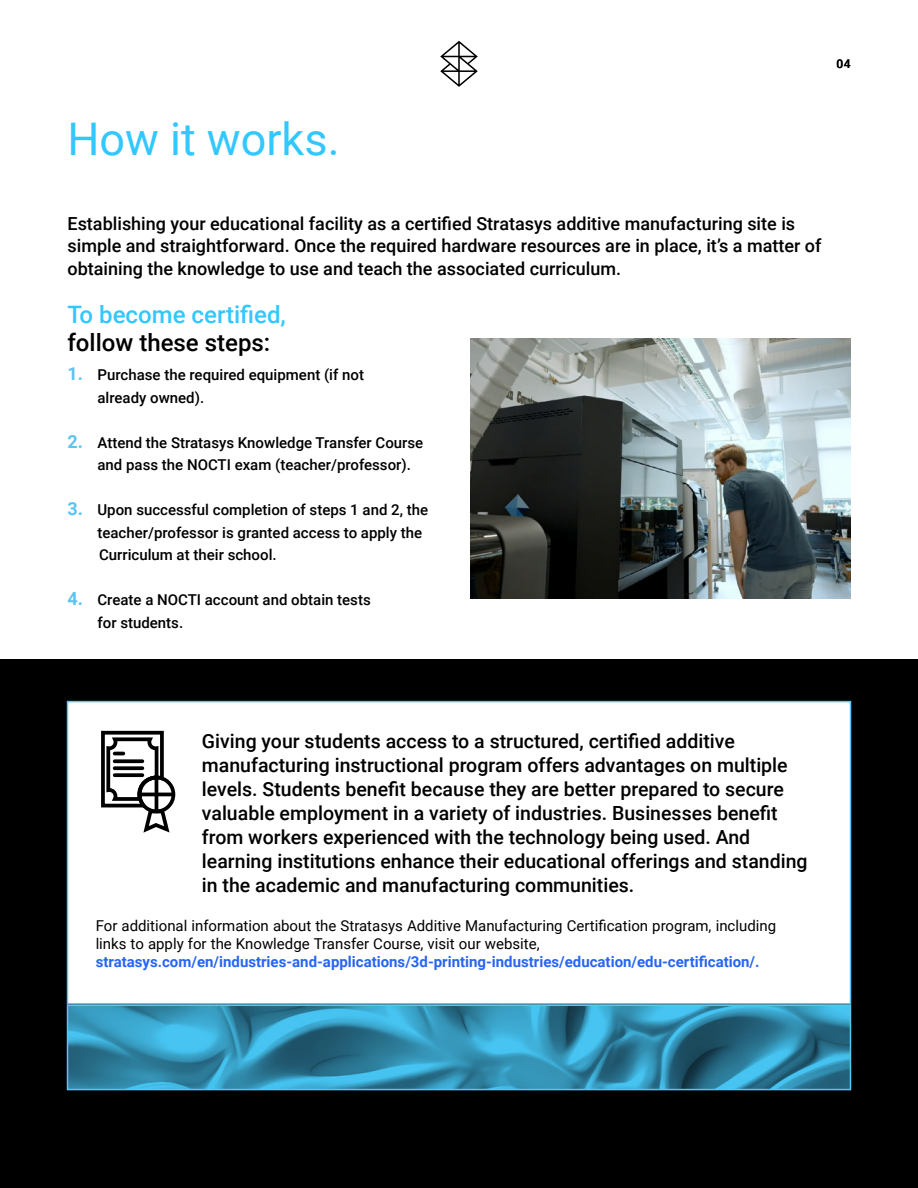
<style>
.page{position:relative;width:918px;height:1188px;background:#fff}
.page>*{position:absolute;margin:0;border:0;box-sizing:border-box;transform-origin:0 0}
.t1{font:45px "Roboto";color:#32c8ff}
.t2{font:500 24px "Roboto";color:#32c8ff}
.t3{font:500 24px "Roboto";color:#000}
.t4{font:500 19.5px/24px "Roboto";color:#000}
.t5{font:500 18px/22.5px "Roboto";color:#000}
.t6{font:500 15px/22.5px "Roboto";color:#000}
.t7{font:15px/18px "Roboto";color:#000}
.t8{font:700 15px "Roboto";color:#2864f5}
.t9{font:500 12px "Roboto";color:#000}
.s1{font-weight:700;font-size:18px;color:#5cc4f1}
</style>
<div class="page">
<svg style="left:440px;top:41px;width:38px;height:46px"></svg>
<div style="left:0;top:659px;width:918px;height:529px;background:#000"></div>
<div style="left:67px;top:701px;width:784px;height:304px;background:#fff;border:2px solid #5cc4f1"></div>
<img style="left:70px;top:1008px;width:778px;height:79px">
<div style="left:67px;top:1005px;width:784px;height:85px;border:2px solid #5cc4f1"></div>
<img style="left:470px;top:338px;width:380px;height:261px">
<svg style="left:101px;top:730px;width:75px;height:103px"></svg>
<h1 class="t1" style="left:68px;top:107px;width:274px">How it works.</h1>
<p class="t9" style="left:836px;top:55px;width:16px">04</p>
<p class="t5" style="left:68px;top:211px;width:756px">Establishing your educational facility as a certified Stratasys additive manufacturing site is simple and straightforward. Once the required hardware resources are in place, it’s a matter of obtaining the knowledge to use and teach the associated curriculum.</p>
<p class="t2" style="left:68px;top:297px;width:220px">To become certified,</p>
<p class="t3" style="left:68px;top:326px;width:204px">follow these steps:</p>
<p class="t6" style="left:98px;top:363px;width:268px;text-indent:-30px"><span class="s1">1.</span> Purchase the required equipment (if not already owned).</p>
<p class="t6" style="left:98px;top:431px;width:327px;text-indent:-30px"><span class="s1">2.</span> Attend the Stratasys Knowledge Transfer Course and pass the NOCTI exam (teacher/professor).</p>
<p class="t6" style="left:98px;top:498px;width:332px;text-indent:-30px"><span class="s1">3.</span> Upon successful completion of steps 1 and 2, the teacher/professor is granted access to apply the<br>Curriculum at their school.</p>
<p class="t6" style="left:98px;top:588px;width:275px;text-indent:-30px"><span class="s1">4.</span> Create a NOCTI account and obtain tests for students.</p>
<p class="t4" style="left:202px;top:728px;width:607px">Giving your students access to a structured, certified additive manufacturing instructional program offers advantages on multiple levels. Students benefit because they are better prepared to secure valuable employment in a variety of industries. Businesses benefit from workers experienced with the technology being used. And learning institutions enhance their educational offerings and standing in the academic and manufacturing communities.</p>
<p class="t7" style="left:96px;top:916px;width:682px">For additional information about the Stratasys Additive Manufacturing Certification program, including links to apply for the Knowledge Transfer Course, visit our website,</p>
<p class="t8" style="left:96px;top:951px;width:665px">stratasys.com/en/industries-and-applications/3d-printing-industries/education/edu-certification/.</p>
</div>
